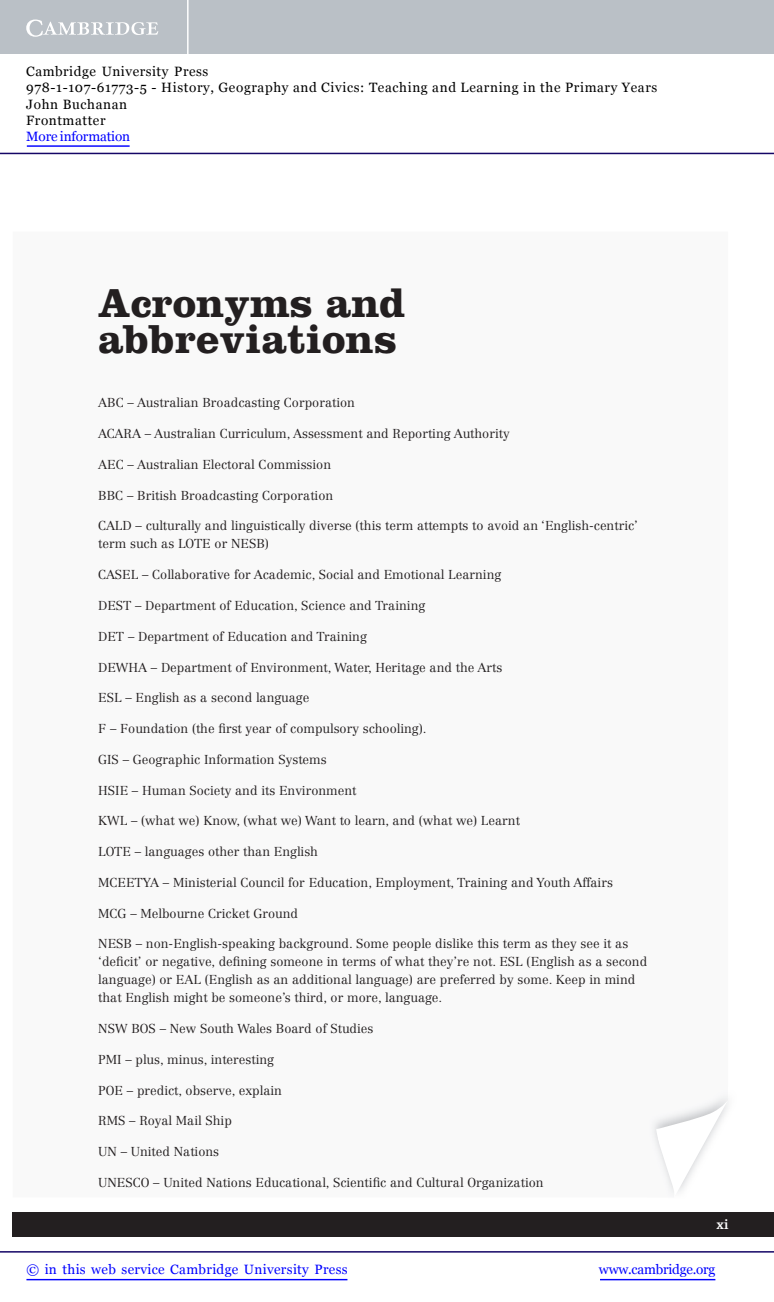
<style>
.page{position:relative;width:774px;height:1302px;background:#fff}
.page>*{position:absolute;margin:0;border:0;box-sizing:border-box;transform-origin:0 0}
.t1{font:700 42px/36px "Clarendon LT Std";color:#231f20}
.t2{font:13.5px/16.2px "Georgia";letter-spacing:.045em;color:#000}
.t3{font:13.5px "Georgia";letter-spacing:.025em;color:#00f}
.t4{font:13.5px "Georgia";letter-spacing:-.015em;color:#00f}
.t5{font:13.5px "Georgia";letter-spacing:-.01em;color:#00f}
.t6{font:700 13.5px "Egyptienne FLT Std";color:#fff}
.t7{font:300 12.75px/18px "Centennial LT Std";color:#231f20}
</style>
<div class="page">
<div style="left:13px;top:1212px;width:761px;height:24px;background:#231f20"></div>
<svg style="left:655px;top:1100px;width:73px;height:97px"></svg>
<div style="left:0;top:0;width:774px;height:54px;background:#bac0c6"></div>
<svg style="left:26px;top:20px;width:132px;height:17px"></svg>
<hr style="left:187px;top:0;width:2px;height:54px;background:#fff">
<hr style="left:0;top:153px;width:774px;height:1px;background:#150666">
<hr style="left:27px;top:145px;width:103px;height:2px;background:#00f">
<hr style="left:600px;top:1279px;width:115px;height:1px;background:#00f">
<hr style="left:0;top:1251px;width:774px;height:1px;background:#150666">
<hr style="left:26px;top:1279px;width:321px;height:1px;background:#00f">
<p class="t2" style="left:26px;top:63px;width:633px">Cambridge University Press<br>978-1-107-61773-5 - History, Geography and Civics: Teaching and Learning in the Primary Years John Buchanan<br>Frontmatter</p>
<p class="t5" style="left:26px;top:129px;width:105px">More information</p>
<h1 class="t1" style="left:98px;top:289px;width:308px">Acronyms and abbreviations</h1>
<p class="t7" style="left:98px;top:395px;width:258px">ABC – Australian Broadcasting Corporation</p>
<p class="t7" style="left:98px;top:426px;width:413px">ACARA – Australian Curriculum, Assessment and Reporting Authority</p>
<p class="t7" style="left:98px;top:456px;width:234px">AEC – Australian Electoral Commission</p>
<p class="t7" style="left:98px;top:487px;width:236px">BBC – British Broadcasting Corporation</p>
<p class="t7" style="left:98px;top:518px;width:541px">CALD – culturally and linguistically diverse (this term attempts to avoid an ‘English-centric’ term such as LOTE or NESB)</p>
<p class="t7" style="left:98px;top:567px;width:405px">CASEL – Collaborative for Academic, Social and Emotional Learning</p>
<p class="t7" style="left:98px;top:597px;width:329px">DEST – Department of Education, Science and Training</p>
<p class="t7" style="left:98px;top:628px;width:270px">DET – Department of Education and Training</p>
<p class="t7" style="left:98px;top:659px;width:406px">DEWHA – Department of Environment, Water, Heritage and the Arts</p>
<p class="t7" style="left:98px;top:690px;width:213px">ESL – English as a second language</p>
<p class="t7" style="left:98px;top:720px;width:330px">F – Foundation (the first year of compulsory schooling).</p>
<p class="t7" style="left:98px;top:751px;width:230px">GIS – Geographic Information Systems</p>
<p class="t7" style="left:98px;top:782px;width:260px">HSIE – Human Society and its Environment</p>
<p class="t7" style="left:98px;top:813px;width:423px">KWL – (what we) Know, (what we) Want to learn, and (what we) Learnt</p>
<p class="t7" style="left:98px;top:843px;width:221px">LOTE – languages other than English</p>
<p class="t7" style="left:98px;top:874px;width:516px">MCEETYA – Ministerial Council for Education, Employment, Training and Youth Affairs</p>
<p class="t7" style="left:98px;top:905px;width:201px">MCG – Melbourne Cricket Ground</p>
<p class="t7" style="left:98px;top:936px;width:550px">NESB – non-English-speaking background. Some people dislike this term as they see it as ‘deficit’ or negative, defining someone in terms of what they’re not. ESL (English as a second language) or EAL (English as an additional language) are preferred by some. Keep in mind that English might be someone’s third, or more, language.</p>
<p class="t7" style="left:98px;top:1020px;width:277px">NSW BOS – New South Wales Board of Studies</p>
<p class="t7" style="left:98px;top:1051px;width:177px">PMI – plus, minus, interesting</p>
<p class="t7" style="left:98px;top:1082px;width:185px">POE – predict, observe, explain</p>
<p class="t7" style="left:98px;top:1113px;width:135px">RMS – Royal Mail Ship</p>
<p class="t7" style="left:98px;top:1144px;width:122px">UN – United Nations</p>
<p class="t7" style="left:98px;top:1174px;width:447px">UNESCO – United Nations Educational, Scientific and Cultural Organization</p>
<p class="t6" style="left:716px;top:1219px;width:14px">xi</p>
<p class="t3" style="left:26px;top:1261px;width:323px">© in this web service Cambridge University Press</p>
<p class="t4" style="left:599px;top:1261px;width:118px">www.cambridge.org</p>
</div>
